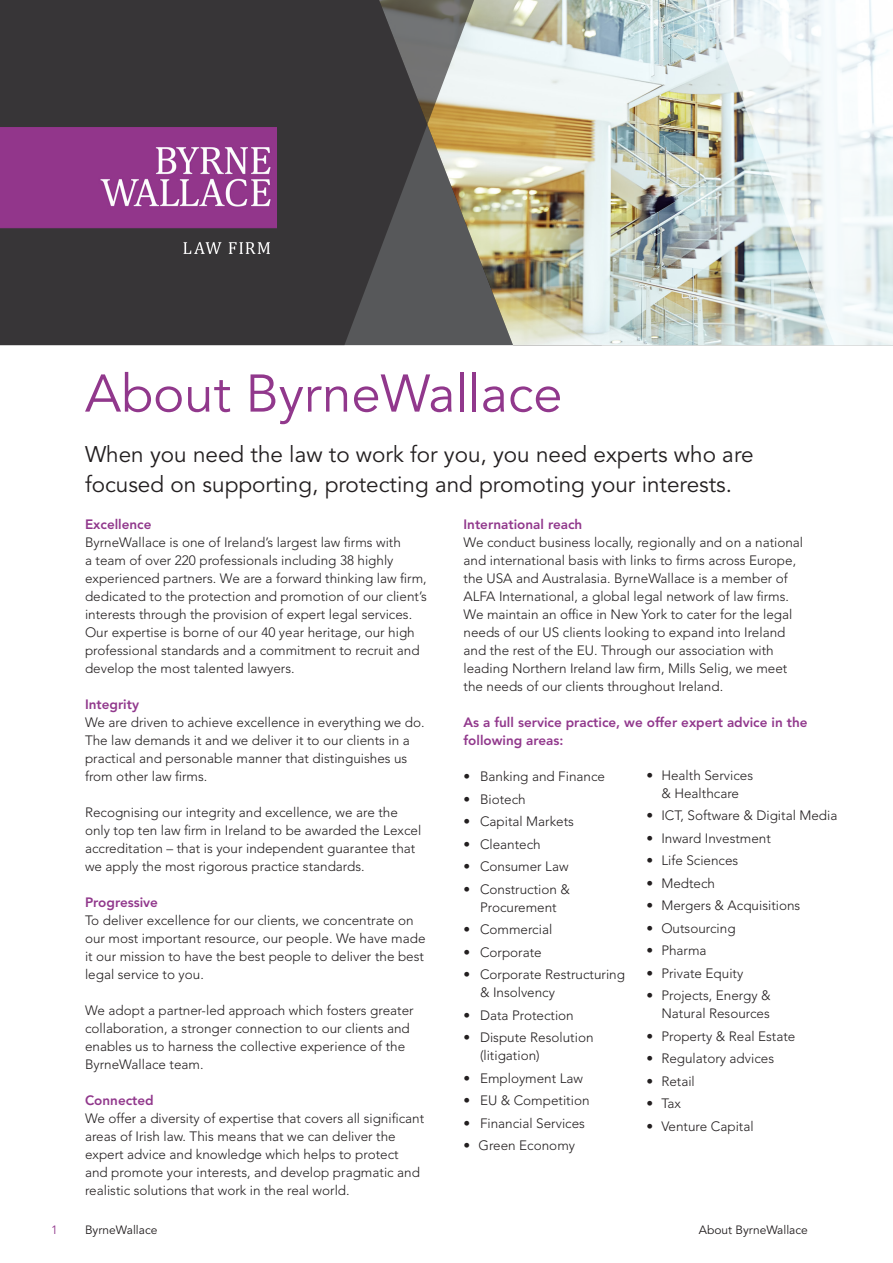
<style>
.page{position:relative;width:893px;height:1263px;background:#fff}
.page>*{position:absolute;margin:0;border:0;box-sizing:border-box;transform-origin:0 0}
.t1{font:52.5px "Avenir LT Std";color:#91388c}
.t2{font:22.5px/30px "Avenir LT Std";color:#231f20}
.t3{font:300 13.5px/18px "Avenir LT Std";color:#231f20}
.t4{font:800 13.5px/18px "Avenir LT Std";color:#91388c}
.t5{font:12px "Avenir LT Std";color:#231f20}
.t6{font:12px "Avenir LT Std";color:#91388c}
</style>
<div class="page">
<img style="left:474px;top:0;width:231px;height:345px">
<svg style="left:705px;top:0;width:188px;height:345px"></svg>
<svg style="left:0;top:0;width:474px;height:345px;background:#454242"></svg>
<img style="left:0;top:128px;width:276px;height:125px">
<p class="t1" style="left:85px;top:363px;width:479px">About ByrneWallace</p>
<p class="t2" style="left:85px;top:440px;width:670px">When you need the law to work for you, you need experts who are focused on supporting, protecting and promoting your interests.</p>
<p class="t4" style="left:85px;top:515px;width:68px">Excellence</p>
<p class="t3" style="left:85px;top:534px;width:343px">ByrneWallace is one of Ireland’s largest law firms with<br>a team of over 220 professionals including 38 highly experienced partners. We are a forward thinking law firm, dedicated to the protection and promotion of our client’s interests through the provision of expert legal services.<br>Our expertise is borne of our 40 year heritage, our high professional standards and a commitment to recruit and develop the most talented lawyers.</p>
<p class="t4" style="left:85px;top:695px;width:56px">Integrity</p>
<p class="t3" style="left:85px;top:714px;width:341px">We are driven to achieve excellence in everything we do.<br>The law demands it and we deliver it to our clients in a practical and personable manner that distinguishes us from other law firms.</p>
<p class="t3" style="left:85px;top:804px;width:338px">Recognising our integrity and excellence, we are the only top ten law firm in Ireland to be awarded the Lexcel accreditation – that is your independent guarantee that we apply the most rigorous practice standards.</p>
<p class="t4" style="left:85px;top:893px;width:75px">Progressive</p>
<p class="t3" style="left:85px;top:912px;width:342px">To deliver excellence for our clients, we concentrate on our most important resource, our people. We have made it our mission to have the best people to deliver the best legal service to you.</p>
<p class="t3" style="left:85px;top:1002px;width:330px">We adopt a partner-led approach which fosters greater collaboration, a stronger connection to our clients and enables us to harness the collective experience of the ByrneWallace team.</p>
<p class="t4" style="left:85px;top:1091px;width:70px">Connected</p>
<p class="t3" style="left:85px;top:1110px;width:341px">We offer a diversity of expertise that covers all significant areas of Irish law. This means that we can deliver the expert advice and knowledge which helps to protect and promote your interests, and develop pragmatic and realistic solutions that work in the real world.</p>
<p class="t4" style="left:463px;top:515px;width:120px">International reach</p>
<p class="t3" style="left:463px;top:534px;width:341px">We conduct business locally, regionally and on a national and international basis with links to firms across Europe, the USA and Australasia. ByrneWallace is a member of ALFA International, a global legal network of law firms.</p>
<p class="t3" style="left:463px;top:606px;width:330px">We maintain an office in New York to cater for the legal needs of our US clients looking to expand into Ireland and the rest of the EU. Through our association with leading Northern Ireland law firm, Mills Selig, we meet the needs of our clients throughout Ireland.</p>
<p class="t4" style="left:463px;top:713px;width:346px">As a full service practice, we offer expert advice in the following areas:</p>
<p class="t3" style="left:463px;top:768px;width:143px">• Banking and Finance</p>
<p class="t3" style="left:463px;top:790px;width:64px">• Biotech</p>
<p class="t3" style="left:463px;top:813px;width:112px">• Capital Markets</p>
<p class="t3" style="left:463px;top:835px;width:79px">• Cleantech</p>
<p class="t3" style="left:463px;top:858px;width:107px">• Consumer Law</p>
<p class="t3" style="left:463px;top:880px;width:108px">• Construction &amp;</p>
<p class="t3" style="left:480px;top:898px;width:78px">Procurement</p>
<p class="t3" style="left:463px;top:921px;width:90px">• Commercial</p>
<p class="t3" style="left:463px;top:943px;width:80px">• Corporate</p>
<p class="t3" style="left:463px;top:966px;width:163px">• Corporate Restructuring</p>
<p class="t3" style="left:480px;top:984px;width:77px">&amp; Insolvency</p>
<p class="t3" style="left:463px;top:1006px;width:112px">• Data Protection</p>
<p class="t3" style="left:463px;top:1029px;width:132px">• Dispute Resolution</p>
<p class="t3" style="left:480px;top:1047px;width:61px">(litigation)</p>
<p class="t3" style="left:463px;top:1069px;width:121px">• Employment Law</p>
<p class="t3" style="left:463px;top:1092px;width:128px">• EU &amp; Competition</p>
<p class="t3" style="left:463px;top:1114px;width:123px">• Financial Services</p>
<p class="t3" style="left:463px;top:1137px;width:113px">• Green Economy</p>
<p class="t3" style="left:646px;top:766px;width:108px">• Health Services</p>
<p class="t3" style="left:661px;top:784px;width:79px">&amp; Healthcare</p>
<p class="t3" style="left:646px;top:807px;width:193px">• ICT, Software &amp; Digital Media</p>
<p class="t3" style="left:646px;top:829px;width:126px">• Inward Investment</p>
<p class="t3" style="left:646px;top:852px;width:94px">• Life Sciences</p>
<p class="t3" style="left:646px;top:874px;width:70px">• Medtech</p>
<p class="t3" style="left:646px;top:897px;width:156px">• Mergers &amp; Acquisitions</p>
<p class="t3" style="left:646px;top:919px;width:91px">• Outsourcing</p>
<p class="t3" style="left:646px;top:942px;width:62px">• Pharma</p>
<p class="t3" style="left:646px;top:964px;width:98px">• Private Equity</p>
<p class="t3" style="left:646px;top:987px;width:126px">• Projects, Energy &amp;</p>
<p class="t3" style="left:661px;top:1005px;width:110px">Natural Resources</p>
<p class="t3" style="left:646px;top:1027px;width:151px">• Property &amp; Real Estate</p>
<p class="t3" style="left:646px;top:1050px;width:129px">• Regulatory advices</p>
<p class="t3" style="left:646px;top:1072px;width:50px">• Retail</p>
<p class="t3" style="left:646px;top:1095px;width:36px">• Tax</p>
<p class="t3" style="left:646px;top:1117px;width:109px">• Venture Capital</p>
<p class="t6" style="left:51px;top:1223px;width:8px">1</p>
<p class="t5" style="left:85px;top:1223px;width:74px">ByrneWallace</p>
<p class="t5" style="left:699px;top:1223px;width:111px">About ByrneWallace</p>
</div>
